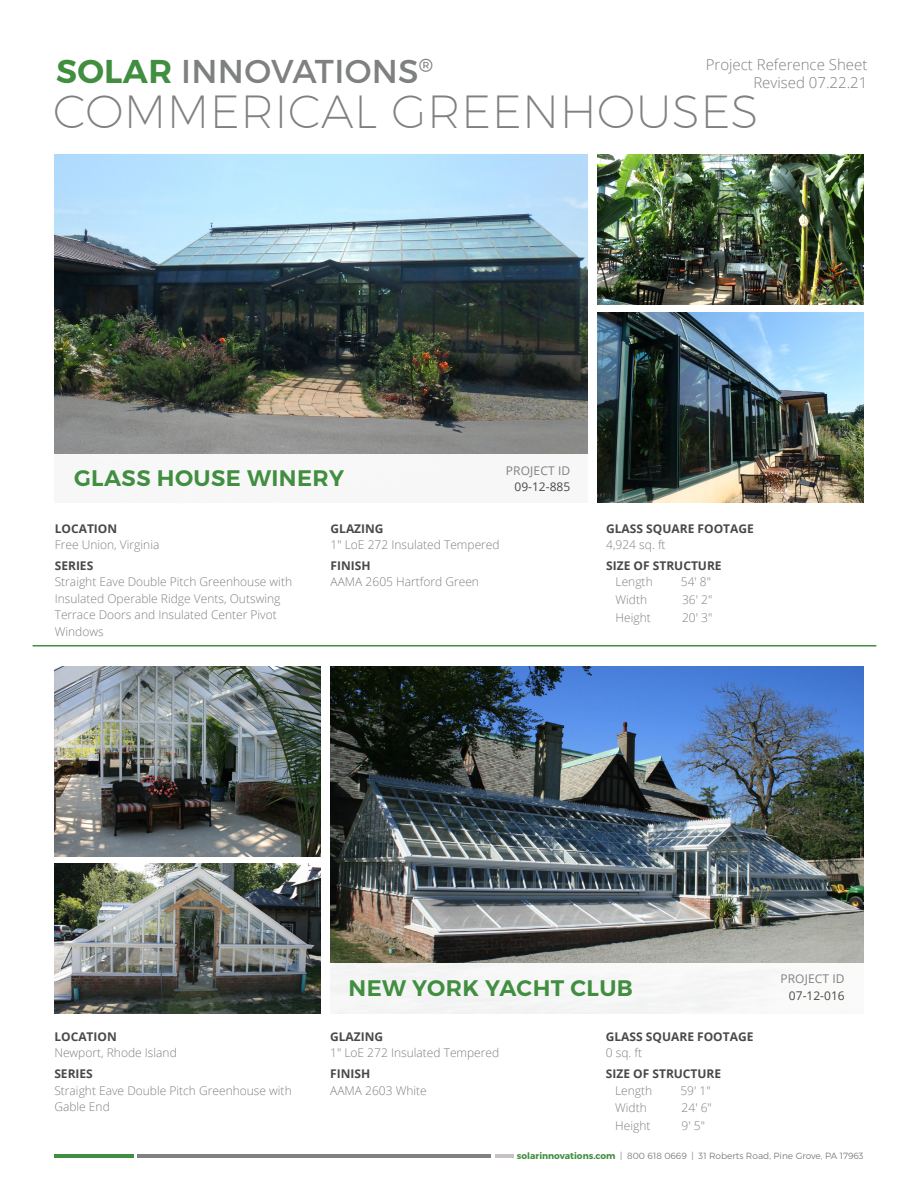
<style>
.page{position:relative;width:918px;height:1188px;background:#fff}
.page>*{position:absolute;margin:0;border:0;box-sizing:border-box;transform-origin:0 0}
.t1{font:200 46.5px "Montserrat";letter-spacing:.01em;color:#7f8080}
.t2{font:33px "Montserrat";letter-spacing:.01em;color:#7f8080}
.t3{font:600 22.5px "Montserrat";letter-spacing:.02em;color:#418e41}
.t4{font:300 15px/18px "Open Sans";color:#7f8080;text-align:right}
.t5{font:300 12px/16.5px "Open Sans";color:#7f8080}
.t6{font:700 12px/16.5px "Open Sans";color:#484948}
.t7{font:12px "Open Sans";letter-spacing:.01em;color:#7f8080}
.t8{font:12px "Open Sans";color:#484948}
.t9{font:300 9px "Montserrat";color:#7f8080}
.s1{font-weight:600;color:#418e41}
.s2{font-weight:700;color:#484948}
.s3{font-weight:300;color:#7f8080}
.s4{font-weight:700;color:#418e41}
</style>
<div class="page">
<hr style="left:138px;top:1155px;width:353px;height:3px;background:#7f8080">
<hr style="left:54px;top:1155px;width:80px;height:3px;background:#418e41">
<hr style="left:495px;top:1155px;width:19px;height:3px;background:#c5c2c1">
<img style="left:54px;top:154px;width:534px;height:300px">
<img style="left:330px;top:666px;width:534px;height:297px">
<img style="left:597px;top:154px;width:267px;height:150px">
<img style="left:54px;top:864px;width:267px;height:150px">
<img style="left:597px;top:312px;width:267px;height:190px">
<img style="left:54px;top:666px;width:267px;height:190px">
<div style="left:44px;top:454px;width:553px;height:53px;background:#f7f7f7"></div>
<div style="left:325px;top:963px;width:547px;height:53px;background:#f6f7f6"></div>
<hr style="left:33px;top:645px;width:843px;height:1px;background:#418e41">
<h2 class="t2" style="left:56px;top:51px;width:379px"><span class="s1">SOLAR</span> INNOVATIONS<sup>®</sup></h2>
<p class="t4" style="left:706px;top:55px;width:163px">Project Reference Sheet<br>Revised 07.22.21</p>
<h1 class="t1" style="left:53px;top:83px;width:707px">COMMERICAL GREENHOUSES</h1>
<p class="t3" style="left:74px;top:464px;width:272px">GLASS HOUSE WINERY</p>
<p class="t7" style="left:506px;top:462px;width:66px">PROJECT ID</p>
<p class="t8" style="left:514px;top:479px;width:57px">09-12-885</p>
<p class="t5" style="left:55px;top:520px;width:106px"><span class="s2">LOCATION<br></span>Free Union, Virginia</p>
<p class="t5" style="left:55px;top:557px;width:239px"><span class="s2">SERIES<br></span>Straight Eave Double Pitch Greenhouse with<br>Insulated Operable Ridge Vents, Outswing<br>Terrace Doors and Insulated Center Pivot<br>Windows</p>
<p class="t5" style="left:331px;top:520px;width:171px"><span class="s2">GLAZING<br></span>1″ LoE 272 Insulated Tempered</p>
<p class="t5" style="left:331px;top:557px;width:150px"><span class="s2">FINISH<br></span>AAMA 2605 Hartford Green</p>
<p class="t6" style="left:606px;top:520px;width:149px">GLASS SQUARE FOOTAGE<br><span class="s3">4,924 sq. ft</span></p>
<p class="t6" style="left:616px;top:557px;width:108px;text-indent:-9px">SIZE OF STRUCTURE<br><span class="s3">Length</span></p>
<p class="t5" style="left:681px;top:573px;width:32px">54′ 8″</p>
<p class="t5" style="left:616px;top:591px;width:33px">Width</p>
<p class="t5" style="left:682px;top:591px;width:32px">36' 2″</p>
<p class="t5" style="left:616px;top:609px;width:37px">Height</p>
<p class="t5" style="left:682px;top:609px;width:32px">20′ 3″</p>
<p class="t5" style="left:54px;top:1028px;width:124px"><span class="s2">LOCATION<br></span>Newport, Rhode Island</p>
<p class="t5" style="left:54px;top:1065px;width:239px"><span class="s2">SERIES<br></span>Straight Eave Double Pitch Greenhouse with<br>Gable End</p>
<p class="t3" style="left:349px;top:974px;width:286px">NEW YORK YACHT CLUB</p>
<p class="t5" style="left:330px;top:1028px;width:171px"><span class="s2">GLAZING<br></span>1″ LoE 272 Insulated Tempered</p>
<p class="t5" style="left:330px;top:1065px;width:98px"><span class="s2">FINISH<br></span>AAMA 2603 White</p>
<p class="t6" style="left:606px;top:1028px;width:149px">GLASS SQUARE FOOTAGE<br><span class="s3">0 sq. ft</span></p>
<p class="t6" style="left:615px;top:1065px;width:108px;text-indent:-9px">SIZE OF STRUCTURE<br><span class="s3">Length</span></p>
<p class="t5" style="left:680px;top:1082px;width:32px">59′ 1″</p>
<p class="t5" style="left:615px;top:1099px;width:33px">Width</p>
<p class="t5" style="left:682px;top:1099px;width:32px">24' 6″</p>
<p class="t5" style="left:615px;top:1117px;width:37px">Height</p>
<p class="t5" style="left:682px;top:1117px;width:25px">9′ 5″</p>
<p class="t7" style="left:780px;top:970px;width:66px">PROJECT ID</p>
<p class="t8" style="left:789px;top:987px;width:57px">07-12-016</p>
<p class="t9" style="left:517px;top:1150px;width:348px"><span class="s4">solarinnovations.com</span> | 800 618 0669 | 31 Roberts Road, Pine Grove, PA 17963</p>
</div>
